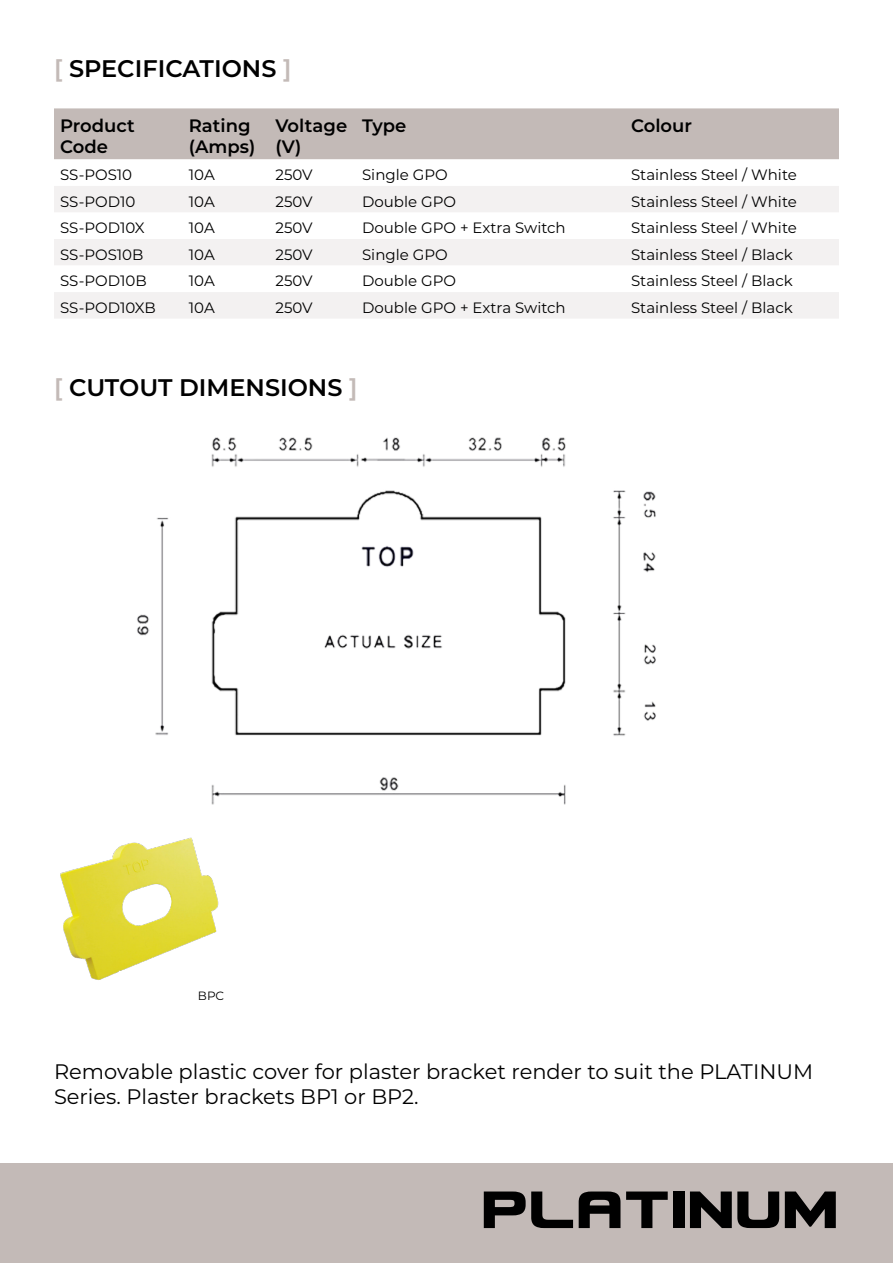
<style>
.page{position:relative;width:893px;height:1263px;background:#fff}
.page>*{position:absolute;margin:0;border:0;box-sizing:border-box;transform-origin:0 0}
.t1{font:63px "Usuzi";color:#000}
.t2{font:600 24px "Montserrat";color:#000}
.t3{font:21px/25.2px "Montserrat";color:#000}
.t4{font:600 18px/21.6px "Montserrat";color:#000}
.t5{font:15px "Montserrat";color:#000}
.t6{font:12px "Montserrat";color:#000}
.s1{color:#c3bab7}
</style>
<div class="page">
<div style="left:0;top:1163px;width:893px;height:100px;background:#c3bab7"></div>
<div style="left:54px;top:108px;width:785px;height:52px;background:#c3bab7"></div>
<div style="left:54px;top:186px;width:785px;height:132px;background:#f3f1f1"></div>
<svg style="left:54px;top:212px;width:785px;height:80px"></svg>
<img style="left:137px;top:437px;width:519px;height:368px">
<img style="left:60px;top:837px;width:159px;height:143px">
<p class="t2" style="left:54px;top:52px;width:239px"><span class="s1">[</span> SPECIFICATIONS <span class="s1">]</span></p>
<p class="t4" style="left:60px;top:114px;width:76px">Product<br>Code</p>
<p class="t4" style="left:189px;top:114px;width:68px">Rating (Amps)</p>
<p class="t4" style="left:275px;top:114px;width:73px">Voltage (V)</p>
<p class="t4" style="left:362px;top:114px;width:46px">Type</p>
<p class="t4" style="left:631px;top:114px;width:62px">Colour</p>
<p class="t5" style="left:60px;top:164px;width:74px">SS-POS10</p>
<p class="t5" style="left:189px;top:164px;width:27px">10A</p>
<p class="t5" style="left:275px;top:164px;width:39px">250V</p>
<p class="t5" style="left:362px;top:164px;width:87px">Single GPO</p>
<p class="t5" style="left:631px;top:164px;width:167px">Stainless Steel / White</p>
<p class="t5" style="left:60px;top:191px;width:77px">SS-POD10</p>
<p class="t5" style="left:189px;top:191px;width:27px">10A</p>
<p class="t5" style="left:275px;top:191px;width:39px">250V</p>
<p class="t5" style="left:362px;top:191px;width:96px">Double GPO</p>
<p class="t5" style="left:631px;top:191px;width:167px">Stainless Steel / White</p>
<p class="t5" style="left:60px;top:217px;width:86px">SS-POD10X</p>
<p class="t5" style="left:189px;top:217px;width:27px">10A</p>
<p class="t5" style="left:275px;top:217px;width:39px">250V</p>
<p class="t5" style="left:362px;top:217px;width:205px">Double GPO + Extra Switch</p>
<p class="t5" style="left:631px;top:217px;width:167px">Stainless Steel / White</p>
<p class="t5" style="left:60px;top:244px;width:85px">SS-POS10B</p>
<p class="t5" style="left:189px;top:244px;width:27px">10A</p>
<p class="t5" style="left:275px;top:244px;width:39px">250V</p>
<p class="t5" style="left:362px;top:244px;width:87px">Single GPO</p>
<p class="t5" style="left:631px;top:244px;width:163px">Stainless Steel / Black</p>
<p class="t5" style="left:60px;top:270px;width:88px">SS-POD10B</p>
<p class="t5" style="left:189px;top:270px;width:27px">10A</p>
<p class="t5" style="left:275px;top:270px;width:39px">250V</p>
<p class="t5" style="left:362px;top:270px;width:96px">Double GPO</p>
<p class="t5" style="left:631px;top:270px;width:163px">Stainless Steel / Black</p>
<p class="t5" style="left:60px;top:297px;width:97px">SS-POD10XB</p>
<p class="t5" style="left:189px;top:297px;width:27px">10A</p>
<p class="t5" style="left:275px;top:297px;width:39px">250V</p>
<p class="t5" style="left:362px;top:297px;width:205px">Double GPO + Extra Switch</p>
<p class="t5" style="left:631px;top:297px;width:163px">Stainless Steel / Black</p>
<p class="t2" style="left:54px;top:370px;width:305px"><span class="s1">[</span> CUTOUT DIMENSIONS <span class="s1">]</span></p>
<p class="t6" style="left:198px;top:988px;width:28px">BPC</p>
<p class="t3" style="left:54px;top:1058px;width:761px">Removable plastic cover for plaster bracket render to suit the PLATINUM<br>Series. Plaster brackets BP1 or BP2.</p>
<p class="t1" style="left:481px;top:1181px;width:359px">PLATINUM</p>
</div>
